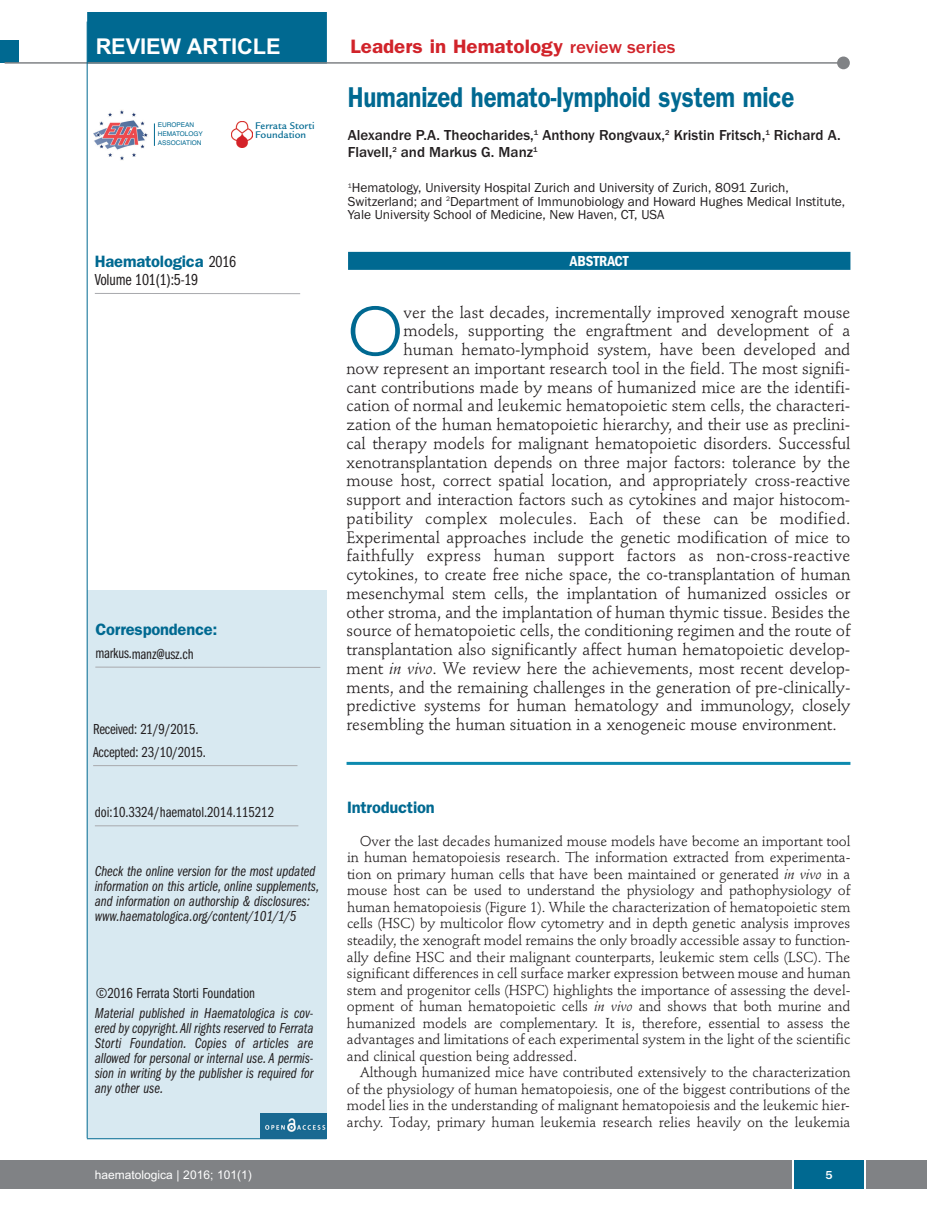
<style>
.page{position:relative;width:927px;height:1225px;background:#fff}
.page>*{position:absolute;margin:0;border:0;box-sizing:border-box;transform-origin:0 0}
.t1{font:68.85px "Stempel Schneidler";color:#006991}
.t2{font:600 28.8px "Franklin Gothic";letter-spacing:-.005em;color:#006991;scale:.83 1}
.t3{font:700 21.75px "Arial";letter-spacing:-.01em;color:#fff}
.t4{font:600 19.5px "Franklin Gothic";color:#d1232a;scale:1.06 1}
.t5{font:16.5px "Stempel Schneidler";letter-spacing:-.005em;color:#231f20}
.t6{font:16.5px "Stempel Schneidler";letter-spacing:.015em;color:#231f20}
.t7{font:600 16.5px "Franklin Gothic";letter-spacing:-.01em;color:#006991}
.t8{font:16.5px "Franklin Gothic Book Cmpr";letter-spacing:-.01em;color:#231f20}
.t9{font:15px/15px "Franklin Gothic Book Cmpr Ital";color:#231f20}
.t10{font:15px/22.5px "Franklin Gothic Book Cmpr";color:#231f20}
.t11{font:500 15px/16.5px "Franklin Gothic";color:#231f20}
.t12{font:600 condensed 15px "Franklin Gothic";letter-spacing:-.005em;color:#fff}
.t13{font:14.25px/16.5px "Stempel Schneidler";letter-spacing:-.005em;color:#231f20;text-align:justify}
.t14{font:13.5px/13.5px "Franklin Gothic";color:#231f20}
.t15{font:12px "Arial";color:#fff}
.t16{font:500 12px "Franklin Gothic";color:#fff}
.t17{font:500 10.5px/9px "Legacy Sans";color:#006991}
.t18{font:6.45px/8.7px "Helvetica";color:#006991}
.s1{font-family:"Franklin Gothic Book Cmpr";font-weight:400;color:#231f20}
.s2{font-weight:500;font-size:18px}
.s3{font-style:italic}
</style>
<div class="page">
<div style="left:0;top:40px;width:19px;height:22px;background:#006991"></div>
<div style="left:0;top:1160px;width:18px;height:28px;background:#808285"></div>
<div style="left:18px;top:1160px;width:909px;height:28px;background:#808285"></div>
<div style="left:794px;top:1160px;width:70px;height:28px;background:#006991"></div>
<hr style="left:792px;top:1160px;width:2px;height:28px;background:#fff">
<hr style="left:864px;top:1160px;width:2px;height:28px;background:#fff">
<div style="left:87px;top:590px;width:240px;height:548px;background:#d8e9f1"></div>
<hr style="left:93px;top:765px;width:204px;height:1px;background:#a8a9ad">
<hr style="left:95px;top:667px;width:225px;height:1px;background:#a8a9ad">
<hr style="left:87px;top:1138px;width:239px;height:1px;background:#006991">
<hr style="left:347px;top:762px;width:503px;height:3px;background:#0d8aaf">
<div style="left:348px;top:252px;width:502px;height:18px;background:#006991"></div>
<img style="left:232px;top:122px;width:20px;height:25px">
<img style="left:93px;top:110px;width:55px;height:50px">
<svg style="left:154px;top:123px;width:1px;height:23px"></svg>
<hr style="left:95px;top:293px;width:205px;height:1px;background:#a8a9ad">
<div style="left:87px;top:12px;width:240px;height:52px;background:#006991"></div>
<hr style="left:5px;top:62px;width:836px;height:2px;background:#808285">
<div style="left:837px;top:57px;width:13px;height:12px;background:#808285;border-radius:50%"></div>
<hr style="left:95px;top:825px;width:203px;height:1px;background:#a8a9ad">
<hr style="left:87px;top:22px;width:1px;height:1116px;background:#006991">
<img style="left:261px;top:1113px;width:66px;height:25px">
<h3 class="t3" style="left:96px;top:34px;width:186px">REVIEW ARTICLE</h3>
<p class="t18" style="left:158px;top:121px;width:47px">EUROPEAN<br>HEMATOLOGY<br>ASSOCIATION</p>
<p class="t17" style="left:255px;top:122px;width:61px">Ferrata Storti<br>Foundation</p>
<p class="t7" style="left:95px;top:255px;width:143px">Haematologica <span class="s1">2016</span></p>
<p class="t8" style="left:95px;top:274px;width:105px">Volume 101(1):5-19</p>
<p class="t7" style="left:95px;top:623px;width:124px">Correspondence:</p>
<p class="t10" style="left:95px;top:643px;width:100px">markus.manz@usz.ch</p>
<p class="t10" style="left:93px;top:719px;width:114px">Received: 21/9/2015.<br>Accepted: 23/10/2015.</p>
<p class="t4" style="left:351px;top:40px;width:308px">Leaders in Hematology <span class="s2">review series</span></p>
<h2 class="t2" style="left:348px;top:87px;width:540px">Humanized hemato-lymphoid system mice</h2>
<p class="t11" style="left:348px;top:127px;width:494px">Alexandre P.A. Theocharides,<sup>1</sup> Anthony Rongvaux,<sup>2</sup> Kristin Fritsch,<sup>1</sup> Richard A.<br>Flavell,<sup>2</sup> and Markus G. Manz<sup>1</sup></p>
<p class="t14" style="left:348px;top:181px;width:499px"><sup>1</sup>Hematology, University Hospital Zurich and University of Zurich, 8091 Zurich,<br>Switzerland; and <sup>2</sup>Department of Immunobiology and Howard Hughes Medical Institute,<br>Yale University School of Medicine, New Haven, CT, USA</p>
<p class="t12" style="left:570px;top:256px;width:60px">ABSTRACT</p>
<h1 class="t1" style="left:347px;top:303px;width:59px">O</h1>
<p class="t5" style="left:404px;top:305px;width:448px">ver the last decades, incrementally improved xenograft mouse</p>
<p class="t5" style="left:404px;top:324px;width:448px">models, supporting the engraftment and development of a</p>
<p class="t5" style="left:404px;top:343px;width:448px">human hemato-lymphoid system, have been developed and</p>
<p class="t5" style="left:347px;top:361px;width:505px">now represent an important research tool in the field. The most signifi-</p>
<p class="t5" style="left:347px;top:380px;width:505px">cant contributions made by means of humanized mice are the identifi-</p>
<p class="t5" style="left:347px;top:399px;width:505px">cation of normal and leukemic hematopoietic stem cells, the characteri-</p>
<p class="t5" style="left:347px;top:418px;width:505px">zation of the human hematopoietic hierarchy, and their use as preclini-</p>
<p class="t5" style="left:347px;top:436px;width:505px">cal therapy models for malignant hematopoietic disorders. Successful</p>
<p class="t5" style="left:347px;top:455px;width:505px">xenotransplantation depends on three major factors: tolerance by the</p>
<p class="t5" style="left:347px;top:474px;width:505px">mouse host, correct spatial location, and appropriately cross-reactive</p>
<p class="t5" style="left:347px;top:493px;width:505px">support and interaction factors such as cytokines and major histocom-</p>
<p class="t6" style="left:347px;top:511px;width:505px">patibility complex molecules. Each of these can be modified.</p>
<p class="t5" style="left:347px;top:530px;width:505px">Experimental approaches include the genetic modification of mice to</p>
<p class="t6" style="left:347px;top:549px;width:505px">faithfully express human support factors as non-cross-reactive</p>
<p class="t5" style="left:347px;top:568px;width:505px">cytokines, to create free niche space, the co-transplantation of human</p>
<p class="t5" style="left:347px;top:586px;width:505px">mesenchymal stem cells, the implantation of humanized ossicles or</p>
<p class="t5" style="left:347px;top:605px;width:505px">other stroma, and the implantation of human thymic tissue. Besides the</p>
<p class="t5" style="left:347px;top:624px;width:505px">source of hematopoietic cells, the conditioning regimen and the route of</p>
<p class="t5" style="left:347px;top:643px;width:505px">transplantation also significantly affect human hematopoietic develop-</p>
<p class="t5" style="left:347px;top:661px;width:505px">ment <span class="s3">in vivo</span>. We review here the achievements, most recent develop-</p>
<p class="t5" style="left:347px;top:680px;width:505px">ments, and the remaining challenges in the generation of pre-clinically-</p>
<p class="t5" style="left:347px;top:699px;width:505px">predictive systems for human hematology and immunology, closely</p>
<p class="t5" style="left:347px;top:718px;width:492px">resembling the human situation in a xenogeneic mouse environment.</p>
<p class="t10" style="left:95px;top:802px;width:181px">doi:10.3324/haematol.2014.115212</p>
<p class="t7" style="left:347px;top:801px;width:89px">Introduction</p>
<p class="t13" style="left:347px;top:834px;width:505px;text-indent:13px">Over the last decades humanized mouse models have become an important tool in human hematopoiesis research. The information extracted from experimenta&shy;tion on primary human cells that have been maintained or generated <span class="s3">in vivo</span> in a mouse host can be used to understand the physiology and pathophysiology of human hematopoiesis (Figure 1). While the characterization of hematopoietic stem cells (HSC) by multicolor flow cytometry and in depth genetic analysis improves steadily, the xenograft model remains the only broadly accessible assay to function&shy;ally define HSC and their malignant counterparts, leukemic stem cells (LSC). The significant differences in cell surface marker expression between mouse and human stem and progenitor cells (HSPC) highlights the importance of assessing the devel&shy;opment of human hematopoietic cells <span class="s3">in vivo</span> and shows that both murine and humanized models are complementary. It is, therefore, essential to assess the advantages and limitations of each experimental system in the light of the scientific and clinical question being addressed.</p>
<p class="t13" style="left:347px;top:1065px;width:505px;text-indent:13px">Although humanized mice have contributed extensively to the characterization of the physiology of human hematopoiesis, one of the biggest contributions of the model lies in the understanding of malignant hematopoiesis and the leukemic hier&shy;archy. Today, primary human leukemia research relies heavily on the leukemia</p>
<p class="t9" style="left:95px;top:864px;width:226px">Check the online version for the most updated information on this article, online supplements, and information on authorship &amp; disclosures: www.haematologica.org/content/101/1/5</p>
<p class="t10" style="left:96px;top:983px;width:161px">©2016 Ferrata Storti Foundation</p>
<p class="t9" style="left:95px;top:1006px;width:220px;text-align:justify">Material published in Haematologica is cov&shy;ered by copyright. All rights reserved to Ferrata Storti Foundation. Copies of articles are allowed for personal or internal use. A permis&shy;sion in writing by the publisher is required for any other use.</p>
<p class="t15" style="left:95px;top:1167px;width:158px">haematologica | 2016; 101(1)</p>
<p class="t16" style="left:825px;top:1167px;width:9px">5</p>
</div>
